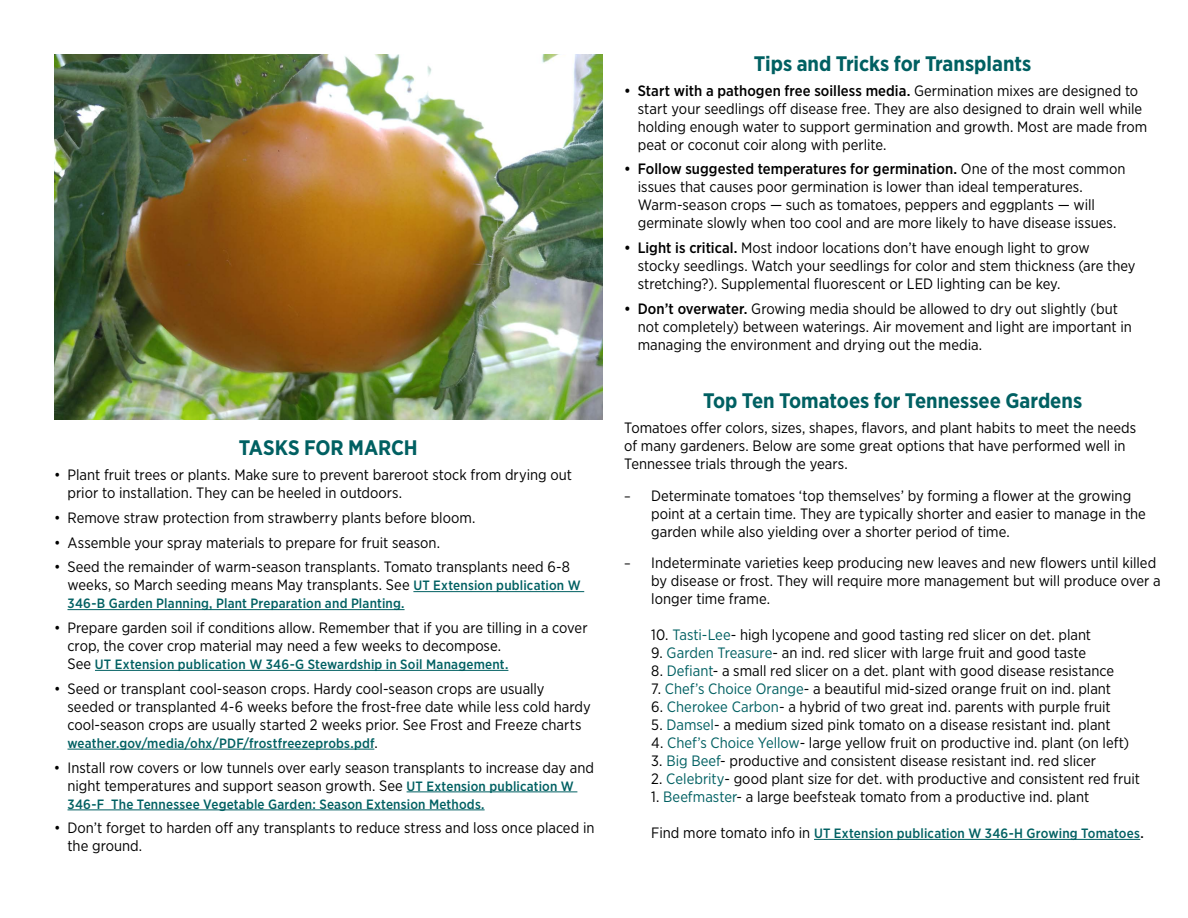
<style>
.page{position:relative;width:1188px;height:918px;background:#fff}
.page>*{position:absolute;margin:0;border:0;box-sizing:border-box;transform-origin:0 0}
.t1{font:700 21px "Gotham Narrow";letter-spacing:-.005em;color:#006062}
.t2{font:15px/18px "Gotham Narrow";color:#000}
.t3{font:500 13.5px "Gotham Narrow";letter-spacing:.015em;color:#006062}
.s1{font-weight:500;font-size:13.5px;color:#006062}
.s2{font-weight:400;font-size:15px;color:#000}
.s3{font-weight:500}
.s4{font-size:13.5px}
.s5{color:#006062}
.s6{color:#000}
</style>
<div class="page">
<hr style="left:413px;top:591px;width:171px;height:1px;background:#006062">
<hr style="left:68px;top:609px;width:337px;height:1px;background:#006062">
<hr style="left:95px;top:670px;width:413px;height:1px;background:#006062">
<hr style="left:68px;top:749px;width:306px;height:1px;background:#006062">
<hr style="left:407px;top:792px;width:170px;height:1px;background:#006062">
<hr style="left:68px;top:810px;width:417px;height:1px;background:#006062">
<hr style="left:814px;top:839px;width:326px;height:1px;background:#006062">
<img style="left:54px;top:54px;width:549px;height:365px">
<h2 class="t1" style="left:239px;top:434px;width:180px">TASKS FOR MARCH</h2>
<p class="t2" style="left:68px;top:465px;width:506px;text-indent:-14px">• Plant fruit trees or plants. Make sure to prevent bareroot stock from drying out prior to installation. They can be heeled in outdoors.</p>
<p class="t2" style="left:54px;top:508px;width:423px">• Remove straw protection from strawberry plants before bloom.</p>
<p class="t2" style="left:54px;top:533px;width:388px">• Assemble your spray materials to prepare for fruit season.</p>
<p class="t2" style="left:68px;top:558px;width:515px;text-indent:-14px">• Seed the remainder of warm-season transplants. Tomato transplants need 6-8 weeks, so March seeding means May transplants. See <span class="s1">UT Extension publication W</span></p>
<p class="t3" style="left:68px;top:595px;width:339px">346-B Garden Planning, Plant Preparation and Planting.</p>
<p class="t2" style="left:68px;top:618px;width:522px;text-indent:-14px">• Prepare garden soil if conditions allow. Remember that if you are tilling in a cover crop, the cover crop material may need a few weeks to decompose.</p>
<p class="t3" style="left:68px;top:656px;width:442px"><span class="s2">See</span> UT Extension publication W 346-G Stewardship in Soil Management.</p>
<p class="t2" style="left:68px;top:679px;width:525px;text-indent:-14px">• Seed or transplant cool-season crops. Hardy cool-season crops are usually seeded or transplanted 4-6 weeks before the frost-free date while less cold hardy cool-season crops are usually started 2 weeks prior. See Frost and Freeze charts</p>
<p class="t3" style="left:68px;top:734px;width:312px">weather.gov/media/ohx/PDF/frostfreezeprobs.pdf<span class="s2">.</span></p>
<p class="t2" style="left:54px;top:758px;width:542px;text-align:center">• Install row covers or low tunnels over early season transplants to increase day and night temperatures and support season growth. See <span class="s1">UT Extension publication W</span></p>
<p class="t3" style="left:68px;top:795px;width:419px">346-F The Tennessee Vegetable Garden: Season Extension Methods.</p>
<p class="t2" style="left:68px;top:819px;width:529px;text-indent:-14px">• Don’t forget to harden off any transplants to reduce stress and loss once placed in the ground.</p>
<h3 class="t1" style="left:754px;top:50px;width:279px">Tips and Tricks for Transplants</h3>
<p class="t2" style="left:638px;top:81px;width:511px;text-indent:-14px"><span class="s3">• Start with a pathogen free soilless media.</span> Germination mixes are designed to start your seedlings off disease free. They are also designed to drain well while holding enough water to support germination and growth. Most are made from peat or coconut coir along with perlite.</p>
<p class="t2" style="left:638px;top:160px;width:489px;text-indent:-14px"><span class="s3">• Follow suggested temperatures for germination.</span> One of the most common issues that causes poor germination is lower than ideal temperatures.<br>Warm-season crops — such as tomatoes, peppers and eggplants — will germinate slowly when too cool and are more likely to have disease issues.</p>
<p class="t2" style="left:638px;top:238px;width:499px;text-indent:-14px"><span class="s3">• Light is critical.</span> Most indoor locations don’t have enough light to grow stocky seedlings. Watch your seedlings for color and stem thickness (are they stretching?). Supplemental fluorescent or LED lighting can be key.</p>
<p class="t2" style="left:638px;top:299px;width:496px;text-indent:-14px"><span class="s3">• Don’t overwater.</span> Growing media should be allowed to dry out slightly (but not completely) between waterings. Air movement and light are important in managing the environment and drying out the media.</p>
<h3 class="t1" style="left:703px;top:387px;width:381px">Top Ten Tomatoes for Tennessee Gardens</h3>
<p class="t2" style="left:624px;top:418px;width:514px">Tomatoes offer colors, sizes, shapes, flavors, and plant habits to meet the needs of many gardeners. Below are some great options that have performed well in<br>Tennessee trials through the years.</p>
<p class="t2" style="left:651px;top:486px;width:496px;text-indent:-27px"><span class="s4">–</span> Determinate tomatoes ‘top themselves’ by forming a flower at the growing point at a certain time. They are typically shorter and easier to manage in the garden while also yielding over a shorter period of time.</p>
<p class="t2" style="left:651px;top:553px;width:511px;text-indent:-27px"><span class="s4">–</span> Indeterminate varieties keep producing new leaves and new flowers until killed by disease or frost. They will require more management but will produce over a longer time frame.</p>
<p class="t2" style="left:651px;top:625px;width:441px">10. <span class="s5">Tasti-Lee</span>- high lycopene and good tasting red slicer on det. plant</p>
<p class="t2" style="left:651px;top:643px;width:436px">9. <span class="s5">Garden Treasure</span>- an ind. red slicer with large fruit and good taste</p>
<p class="t2" style="left:651px;top:661px;width:464px">8. <span class="s5">Defiant</span>- a small red slicer on a det. plant with good disease resistance</p>
<p class="t2" style="left:651px;top:679px;width:461px">7. <span class="s5">Chef’s Choice Orange</span>- a beautiful mid-sized orange fruit on ind. plant</p>
<p class="t2" style="left:651px;top:697px;width:461px">6. <span class="s5">Cherokee Carbon</span>- a hybrid of two great ind. parents with purple fruit</p>
<p class="t2" style="left:651px;top:715px;width:461px">5. <span class="s5">Damsel</span>- a medium sized pink tomato on a disease resistant ind. plant</p>
<p class="t2" style="left:651px;top:733px;width:479px">4. <span class="s5">Chef’s Choice Yellow</span>- large yellow fruit on productive ind. plant (on left)</p>
<p class="t2" style="left:651px;top:751px;width:446px">3. <span class="s5">Big Beef</span>- productive and consistent disease resistant ind. red slicer</p>
<p class="t2" style="left:651px;top:769px;width:490px">2. <span class="s5">Celebrity</span>- good plant size for det. with productive and consistent red fruit</p>
<p class="t2" style="left:651px;top:787px;width:440px">1. <span class="s5">Beefmaster</span>- a large beefsteak tomato from a productive ind. plant</p>
<p class="t3" style="left:651px;top:825px;width:494px"><span class="s2">Find more tomato info in</span> UT Extension publication W 346-H Growing Tomatoes<span class="s6">.</span></p>
</div>
